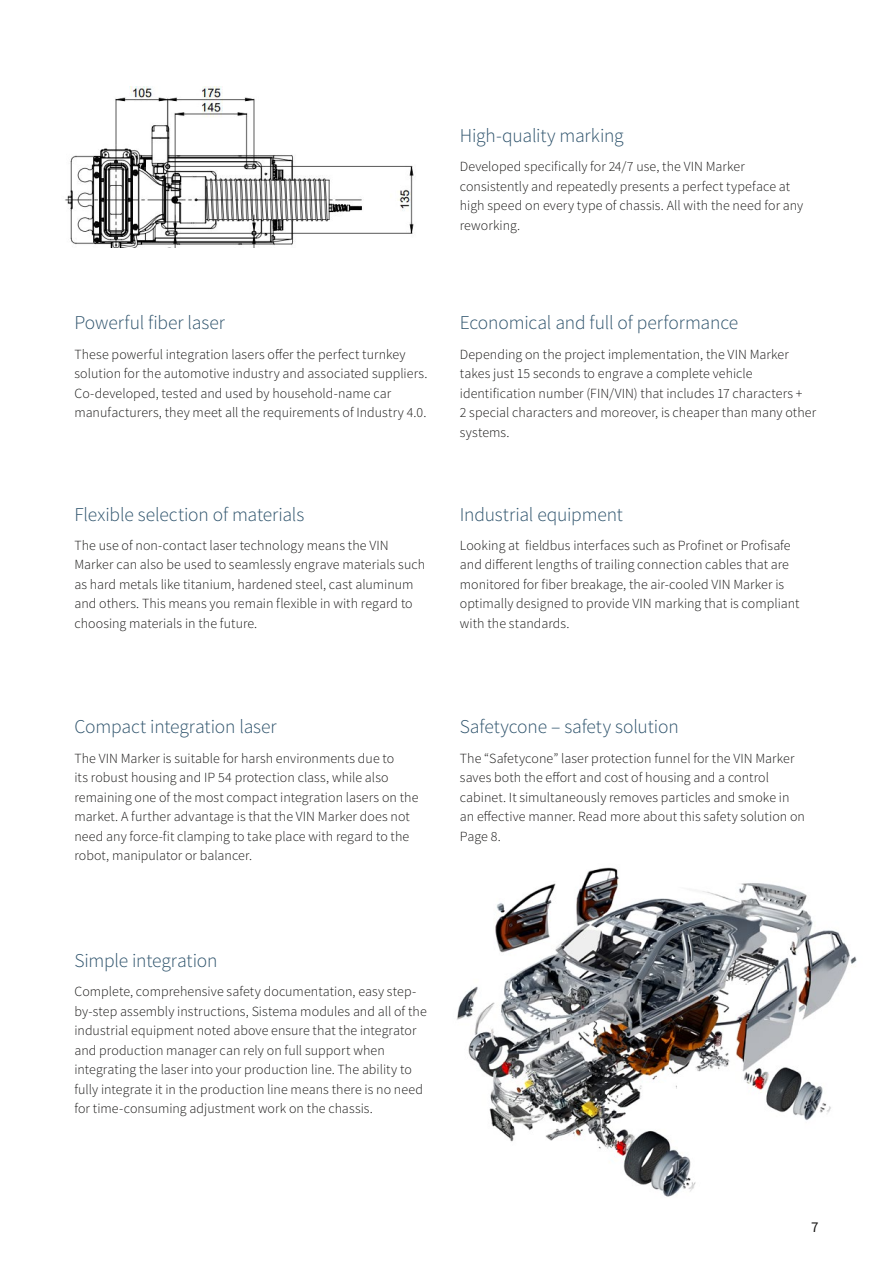
<style>
.page{position:relative;width:893px;height:1263px;background:#fff}
.page>*{position:absolute;margin:0;border:0;box-sizing:border-box;transform-origin:0 0}
.t1{font:300 19.5px "Source Sans Pro";letter-spacing:-.01em;color:#2e536c}
.t2{font:15px "Source Sans Pro";color:#181716}
.t3{font:300 13.95px/19.5px "Source Sans Pro";letter-spacing:.005em;color:#181716}
</style>
<div class="page">
<img style="left:457px;top:867px;width:400px;height:330px">
<img style="left:65px;top:86px;width:349px;height:162px">
<h1 class="t1" style="left:74px;top:311px;width:152px">Powerful fiber laser</h1>
<p class="t3" style="left:74px;top:344px;width:355px">These powerful integration lasers offer the perfect turnkey solution for the automotive industry and associated suppliers.<br>Co-developed, tested and used by household-name car manufacturers, they meet all the requirements of Industry 4.0.</p>
<h1 class="t1" style="left:74px;top:502px;width:231px">Flexible selection of materials</h1>
<p class="t3" style="left:74px;top:536px;width:352px">The use of non-contact laser technology means the VIN Marker can also be used to seamlessly engrave materials such as hard metals like titanium, hardened steel, cast aluminum and others. This means you remain flexible in with regard to choosing materials in the future.</p>
<h1 class="t1" style="left:460px;top:124px;width:165px">High-quality marking</h1>
<p class="t3" style="left:460px;top:157px;width:345px">Developed specifically for 24/7 use, the VIN Marker consistently and repeatedly presents a perfect typeface at high speed on every type of chassis. All with the need for any reworking.</p>
<h1 class="t1" style="left:460px;top:311px;width:280px">Economical and full of performance</h1>
<p class="t3" style="left:460px;top:344px;width:358px">Depending on the project implementation, the VIN Marker takes just 15 seconds to engrave a complete vehicle identification number (FIN/VIN) that includes 17 characters +<br>2 special characters and moreover, is cheaper than many other systems.</p>
<h1 class="t1" style="left:460px;top:502px;width:165px">Industrial equipment</h1>
<p class="t3" style="left:460px;top:536px;width:341px">Looking at fieldbus interfaces such as Profinet or Profisafe and different lengths of trailing connection cables that are monitored for fiber breakage, the air-cooled VIN Marker is optimally designed to provide VIN marking that is compliant with the standards.</p>
<h1 class="t1" style="left:74px;top:715px;width:204px">Compact integration laser</h1>
<p class="t3" style="left:74px;top:748px;width:346px">The VIN Marker is suitable for harsh environments due to<br>its robust housing and IP 54 protection class, while also remaining one of the most compact integration lasers on the market. A further advantage is that the VIN Marker does not need any force-fit clamping to take place with regard to the robot, manipulator or balancer.</p>
<h1 class="t1" style="left:460px;top:715px;width:220px">Safetycone – safety solution</h1>
<p class="t3" style="left:460px;top:748px;width:347px">The “Safetycone” laser protection funnel for the VIN Marker saves both the effort and cost of housing and a control cabinet. It simultaneously removes particles and smoke in an effective manner. Read more about this safety solution on Page 8.</p>
<h1 class="t1" style="left:74px;top:949px;width:145px">Simple integration</h1>
<p class="t3" style="left:74px;top:982px;width:354px">Complete, comprehensive safety documentation, easy step&shy;by-step assembly instructions, Sistema modules and all of the industrial equipment noted above ensure that the integrator and production manager can rely on full support when integrating the laser into your production line. The ability to fully integrate it in the production line means there is no need for time-consuming adjustment work on the chassis.</p>
<p class="t2" style="left:811px;top:1217px;width:9px">7</p>
</div>
